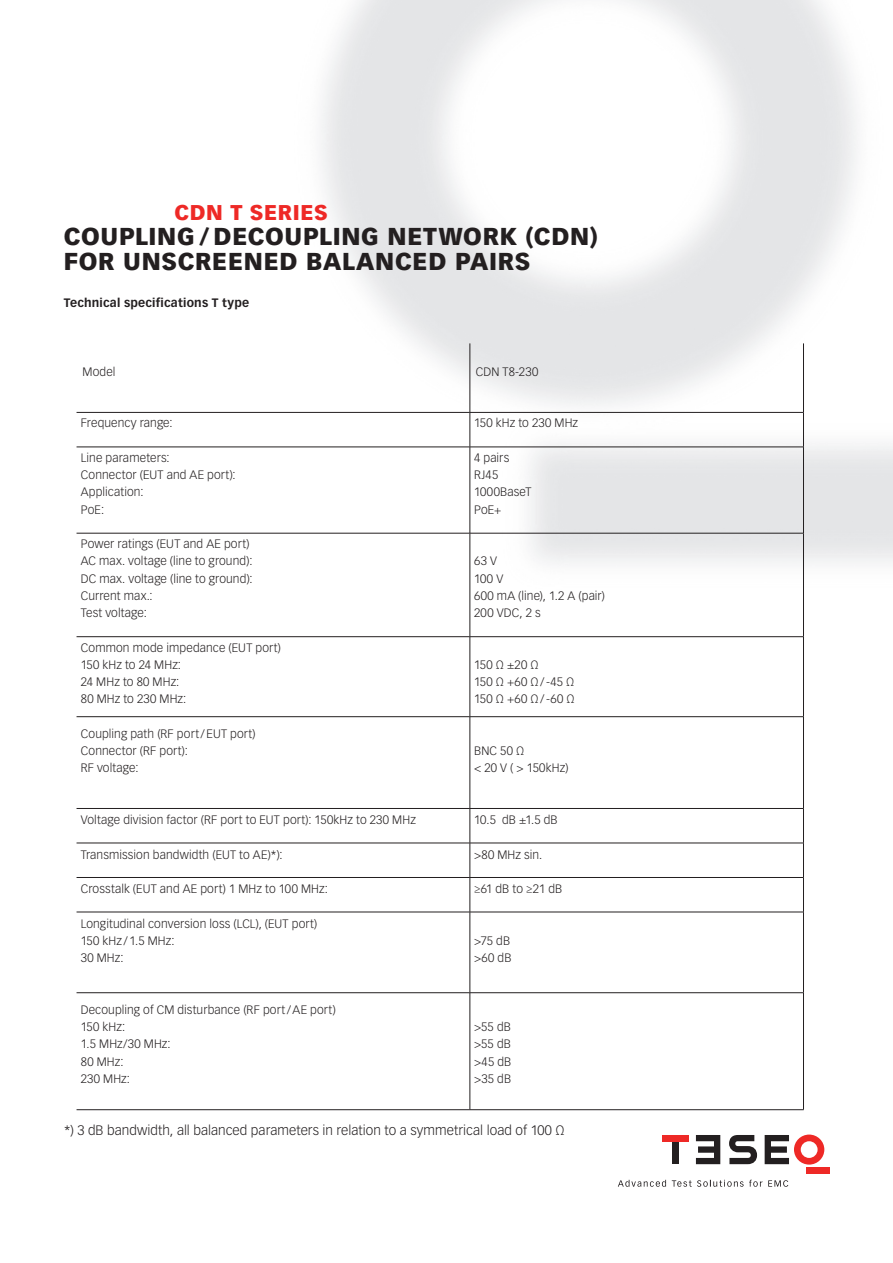
<style>
.page{position:relative;width:893px;height:1263px;background:#fff}
.page>*{position:absolute;margin:0;border:0;box-sizing:border-box;transform-origin:0 0}
.t1{font:900 24px/25.5px "Vectora LT Pro";letter-spacing:.025em;color:#231f20}
.t2{font:900 21px "Vectora LT Pro";letter-spacing:.025em;color:#ee2926}
._01_Text{font:300 13.5px "Vectora LT Pro";letter-spacing:.005em;color:#231f20}
._02_Tabelle_weiss{font:300 12px "Vectora LT Pro";letter-spacing:.01em;color:#231f20}
._00_Untertitel{font:700 12px "Vectora LT Pro";letter-spacing:.015em;color:#231f20}
</style>
<div class="page">
<img style="left:270px;top:0;width:623px;height:617px">
<div style="left:806px;top:1167px;width:23px;height:6px;background:#ee2926"></div>
<svg style="left:765px;top:1134px;width:59px;height:30px"></svg>
<svg style="left:696px;top:1135px;width:24px;height:29px"></svg>
<div style="left:672px;top:1141px;width:7px;height:23px;background:#231f20"></div>
<div style="left:662px;top:1135px;width:27px;height:6px;background:#ee2926"></div>
<svg style="left:618px;top:1180px;width:48px;height:6px"></svg>
<svg style="left:672px;top:1180px;width:90px;height:6px"></svg>
<svg style="left:768px;top:1180px;width:20px;height:6px"></svg>
<svg style="left:729px;top:1135px;width:28px;height:29px"></svg>
<hr style="left:470px;top:343px;width:1px;height:69px;background:#231f20">
<hr style="left:803px;top:343px;width:1px;height:69px;background:#231f20">
<hr style="left:77px;top:412px;width:393px;height:1px;background:#231f20">
<hr style="left:470px;top:412px;width:334px;height:1px;background:#231f20">
<hr style="left:470px;top:413px;width:1px;height:34px;background:#231f20">
<hr style="left:803px;top:413px;width:1px;height:34px;background:#231f20">
<hr style="left:77px;top:447px;width:393px;height:1px;background:#231f20">
<hr style="left:470px;top:447px;width:334px;height:1px;background:#231f20">
<hr style="left:470px;top:447px;width:1px;height:86px;background:#231f20">
<hr style="left:803px;top:447px;width:1px;height:86px;background:#231f20">
<hr style="left:77px;top:533px;width:393px;height:1px;background:#231f20">
<hr style="left:470px;top:533px;width:334px;height:1px;background:#231f20">
<hr style="left:470px;top:533px;width:1px;height:103px;background:#231f20">
<hr style="left:803px;top:533px;width:1px;height:103px;background:#231f20">
<hr style="left:77px;top:636px;width:393px;height:1px;background:#231f20">
<hr style="left:470px;top:636px;width:334px;height:1px;background:#231f20">
<hr style="left:470px;top:637px;width:1px;height:79px;background:#231f20">
<hr style="left:803px;top:637px;width:1px;height:79px;background:#231f20">
<hr style="left:77px;top:716px;width:393px;height:1px;background:#231f20">
<hr style="left:470px;top:716px;width:334px;height:1px;background:#231f20">
<hr style="left:470px;top:717px;width:1px;height:91px;background:#231f20">
<hr style="left:803px;top:717px;width:1px;height:91px;background:#231f20">
<hr style="left:77px;top:808px;width:393px;height:1px;background:#231f20">
<hr style="left:470px;top:808px;width:334px;height:1px;background:#231f20">
<hr style="left:470px;top:809px;width:1px;height:34px;background:#231f20">
<hr style="left:803px;top:809px;width:1px;height:34px;background:#231f20">
<hr style="left:77px;top:843px;width:393px;height:1px;background:#231f20">
<hr style="left:470px;top:843px;width:334px;height:1px;background:#231f20">
<hr style="left:470px;top:843px;width:1px;height:34px;background:#231f20">
<hr style="left:803px;top:843px;width:1px;height:34px;background:#231f20">
<hr style="left:77px;top:877px;width:393px;height:1px;background:#231f20">
<hr style="left:470px;top:877px;width:334px;height:1px;background:#231f20">
<hr style="left:470px;top:878px;width:1px;height:34px;background:#231f20">
<hr style="left:803px;top:878px;width:1px;height:34px;background:#231f20">
<hr style="left:77px;top:912px;width:393px;height:1px;background:#231f20">
<hr style="left:470px;top:912px;width:334px;height:1px;background:#231f20">
<hr style="left:470px;top:912px;width:1px;height:80px;background:#231f20">
<hr style="left:803px;top:912px;width:1px;height:80px;background:#231f20">
<hr style="left:77px;top:992px;width:393px;height:1px;background:#231f20">
<hr style="left:470px;top:992px;width:334px;height:1px;background:#231f20">
<hr style="left:470px;top:993px;width:1px;height:116px;background:#231f20">
<hr style="left:803px;top:993px;width:1px;height:116px;background:#231f20">
<hr style="left:77px;top:1109px;width:393px;height:1px;background:#231f20">
<hr style="left:470px;top:1109px;width:334px;height:1px;background:#231f20">
<h2 class="t2" style="left:174px;top:200px;width:155px">CDN T SERIES</h2>
<h1 class="t1" style="left:64px;top:223px;width:536px">COUPLING / DECOUPLING NETWORK (CDN)<br>FOR UNSCREENED BALANCED PAIRS</h1>
<p class="_00_Untertitel" style="left:64px;top:295px;width:187px">Technical specifications T type</p>
<p class="_02_Tabelle_weiss" style="left:83px;top:364px;width:35px">Model</p>
<p class="_02_Tabelle_weiss" style="left:476px;top:364px;width:64px">CDN T8-230</p>
<p class="_02_Tabelle_weiss" style="left:81px;top:416px;width:93px">Frequency range:</p>
<p class="_02_Tabelle_weiss" style="left:474px;top:416px;width:106px">150 kHz to 230 MHz</p>
<p class="_02_Tabelle_weiss" style="left:81px;top:450px;width:90px">Line parameters:</p>
<p class="_02_Tabelle_weiss" style="left:81px;top:468px;width:156px">Connector (EUT and AE port):</p>
<p class="_02_Tabelle_weiss" style="left:81px;top:485px;width:64px">Application:</p>
<p class="_02_Tabelle_weiss" style="left:81px;top:502px;width:25px">PoE:</p>
<p class="_02_Tabelle_weiss" style="left:474px;top:450px;width:37px">4 pairs</p>
<p class="_02_Tabelle_weiss" style="left:474px;top:468px;width:26px">RJ45</p>
<p class="_02_Tabelle_weiss" style="left:474px;top:485px;width:59px">1000BaseT</p>
<p class="_02_Tabelle_weiss" style="left:474px;top:502px;width:29px">PoE+</p>
<p class="_02_Tabelle_weiss" style="left:81px;top:537px;width:170px">Power ratings (EUT and AE port)</p>
<p class="_02_Tabelle_weiss" style="left:81px;top:554px;width:173px">AC max. voltage (line to ground):</p>
<p class="_02_Tabelle_weiss" style="left:81px;top:571px;width:173px">DC max. voltage (line to ground):</p>
<p class="_02_Tabelle_weiss" style="left:81px;top:588px;width:73px">Current max.:</p>
<p class="_02_Tabelle_weiss" style="left:81px;top:606px;width:68px">Test voltage:</p>
<p class="_02_Tabelle_weiss" style="left:81px;top:640px;width:202px">Common mode impedance (EUT port)</p>
<p class="_02_Tabelle_weiss" style="left:81px;top:657px;width:102px">150 kHz to 24 MHz:</p>
<p class="_02_Tabelle_weiss" style="left:81px;top:675px;width:100px">24 MHz to 80 MHz:</p>
<p class="_02_Tabelle_weiss" style="left:81px;top:692px;width:107px">80 MHz to 230 MHz:</p>
<p class="_02_Tabelle_weiss" style="left:81px;top:726px;width:176px">Coupling path (RF port/EUT port)</p>
<p class="_02_Tabelle_weiss" style="left:81px;top:744px;width:109px">Connector (RF port):</p>
<p class="_02_Tabelle_weiss" style="left:81px;top:761px;width:59px">RF voltage:</p>
<p class="_02_Tabelle_weiss" style="left:474px;top:554px;width:24px">63 V</p>
<p class="_02_Tabelle_weiss" style="left:474px;top:571px;width:31px">100 V</p>
<p class="_02_Tabelle_weiss" style="left:474px;top:588px;width:132px">600 mA (line), 1.2 A (pair)</p>
<p class="_02_Tabelle_weiss" style="left:474px;top:606px;width:68px">200 VDC, 2 s</p>
<p class="_02_Tabelle_weiss" style="left:474px;top:657px;width:66px">150 Ω ±20 Ω</p>
<p class="_02_Tabelle_weiss" style="left:474px;top:675px;width:102px">150 Ω +60 Ω/-45 Ω</p>
<p class="_02_Tabelle_weiss" style="left:474px;top:692px;width:102px">150 Ω +60 Ω/-60 Ω</p>
<p class="_02_Tabelle_weiss" style="left:474px;top:744px;width:52px">BNC 50 Ω</p>
<p class="_02_Tabelle_weiss" style="left:474px;top:761px;width:96px">&lt; 20 V ( &gt; 150kHz)</p>
<p class="_02_Tabelle_weiss" style="left:81px;top:813px;width:337px">Voltage division factor (RF port to EUT port): 150kHz to 230 MHz</p>
<p class="_02_Tabelle_weiss" style="left:474px;top:813px;width:85px">10.5 dB ±1.5 dB</p>
<p class="_02_Tabelle_weiss" style="left:81px;top:847px;width:203px">Transmission bandwidth (EUT to AE)*):</p>
<p class="_02_Tabelle_weiss" style="left:474px;top:847px;width:70px">&gt;80 MHz sin.</p>
<p class="_02_Tabelle_weiss" style="left:81px;top:882px;width:248px">Crosstalk (EUT and AE port) 1 MHz to 100 MHz:</p>
<p class="_02_Tabelle_weiss" style="left:474px;top:882px;width:90px">≥61 dB to ≥21 dB</p>
<p class="_02_Tabelle_weiss" style="left:81px;top:916px;width:238px">Longitudinal conversion loss (LCL), (EUT port)</p>
<p class="_02_Tabelle_weiss" style="left:81px;top:933px;width:95px">150 kHz /1.5 MHz:</p>
<p class="_02_Tabelle_weiss" style="left:81px;top:951px;width:44px">30 MHz:</p>
<p class="_02_Tabelle_weiss" style="left:474px;top:933px;width:37px">&gt;75 dB</p>
<p class="_02_Tabelle_weiss" style="left:474px;top:951px;width:39px">&gt;60 dB</p>
<p class="_02_Tabelle_weiss" style="left:81px;top:1002px;width:256px">Decoupling of CM disturbance (RF port/AE port)</p>
<p class="_02_Tabelle_weiss" style="left:81px;top:1020px;width:46px">150 kHz:</p>
<p class="_02_Tabelle_weiss" style="left:81px;top:1037px;width:91px">1.5 MHz/30 MHz:</p>
<p class="_02_Tabelle_weiss" style="left:81px;top:1054px;width:44px">80 MHz:</p>
<p class="_02_Tabelle_weiss" style="left:81px;top:1071px;width:51px">230 MHz:</p>
<p class="_02_Tabelle_weiss" style="left:474px;top:1020px;width:38px">&gt;55 dB</p>
<p class="_02_Tabelle_weiss" style="left:474px;top:1037px;width:38px">&gt;55 dB</p>
<p class="_02_Tabelle_weiss" style="left:474px;top:1054px;width:39px">&gt;45 dB</p>
<p class="_02_Tabelle_weiss" style="left:474px;top:1071px;width:39px">&gt;35 dB</p>
<p class="_01_Text" style="left:64px;top:1122px;width:502px">*) 3 dB bandwidth, all balanced parameters in relation to a symmetrical load of 100 Ω</p>
</div>
